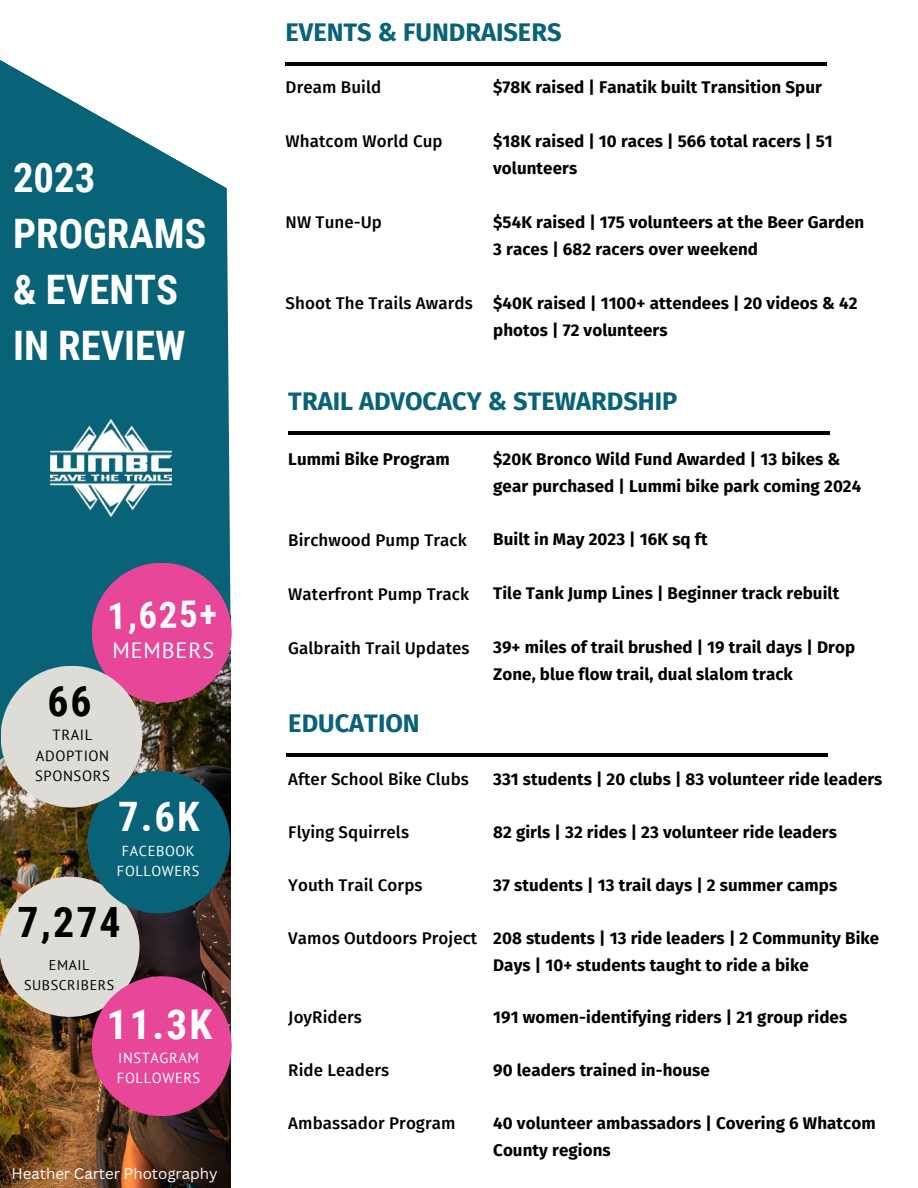
<style>
.page{position:relative;width:918px;height:1188px;background:#fff}
.page>*{position:absolute;margin:0;border:0;box-sizing:border-box;transform-origin:0 0}
.t1{font:700 41.85px "Roboto Condensed";color:#000}
.t2{font:700 41.55px "Roboto Condensed";color:#000}
.t3{font:700 41.1px "Roboto Condensed";color:#fff}
.t4{font:700 40.65px/56.2px "Roboto Condensed";color:#fff}
.t5{font:700 36.6px "Roboto Condensed";color:#fff}
.t6{font:700 25.35px "Fira Sans";color:#086278}
.t7{font:22.05px "PT Sans";letter-spacing:.04em;color:#fff}
.t8{font:700 16.95px/27px "Fira Sans";letter-spacing:.005em;color:#000}
.t9{font:500 16.95px "Fira Sans";letter-spacing:.005em;color:#000}
.t10{font:15px "Canva Sans";color:#fff}
.t11{font:14.7px/20.5px "PT Sans";letter-spacing:.04em;color:#000}
.t12{font:14.55px/20.2px "PT Sans";letter-spacing:.04em;color:#fff}
.t13{font:14.4px/20.1px "PT Sans";letter-spacing:.04em;color:#fff;text-align:center}
.t14{font:14.1px/19.5px "PT Sans";letter-spacing:.04em;color:#000;text-align:center}
</style>
<div class="page">
<img style="left:0;top:1116px;width:230px;height:72px">
<svg style="left:0;top:60px;width:230px;height:503px;fill:#086278"></svg>
<hr style="left:287px;top:753px;width:541px;height:3px;background:#000">
<hr style="left:288px;top:431px;width:541px;height:3px;background:#000">
<hr style="left:286px;top:62px;width:541px;height:4px;background:#000">
<img style="left:13px;top:405px;width:196px;height:125px">
<img style="left:0;top:563px;width:232px;height:553px">
<p class="t4" style="left:13px;top:150px;width:195px">2023<br>PROGRAMS &amp; EVENTS<br>IN REVIEW</p>
<p class="t5" style="left:107px;top:595px;width:111px;rotate:-1deg">1,625+</p>
<p class="t7" style="left:112px;top:635px;width:103px">MEMBERS</p>
<p class="t2" style="left:47px;top:678px;width:46px">66</p>
<p class="t11" style="left:53px;top:724px;width:41px">TRAIL</p>
<p class="t11" style="left:35px;top:745px;width:76px">ADOPTION<br>SPONSORS</p>
<p class="t4" style="left:118px;top:789px;width:83px">7.6K</p>
<p class="t13" style="left:117px;top:841px;width:84px">FACEBOOK<br>FOLLOWERS</p>
<p class="t1" style="left:18px;top:898px;width:105px">7,274</p>
<p class="t14" style="left:24px;top:955px;width:92px">EMAIL<br>SUBSCRIBERS</p>
<p class="t3" style="left:107px;top:1001px;width:107px">11.3K</p>
<p class="t12" style="left:117px;top:1047px;width:85px">INSTAGRAM<br>FOLLOWERS</p>
<p class="t10" style="left:12px;top:1163px;width:208px">Heather Carter Photography</p>
<p class="t6" style="left:286px;top:18px;width:277px">EVENTS &amp; FUNDRAISERS</p>
<p class="t9" style="left:286px;top:77px;width:97px">Dream Build</p>
<p class="t9" style="left:286px;top:131px;width:159px">Whatcom World Cup</p>
<p class="t9" style="left:286px;top:212px;width:98px">NW Tune-Up</p>
<p class="t9" style="left:286px;top:293px;width:189px">Shoot The Trails Awards</p>
<p class="t8" style="left:493px;top:73px;width:330px">$78K raised | Fanatik built Transition Spur</p>
<p class="t8" style="left:493px;top:127px;width:341px">$18K raised | 10 races | 566 total racers | 51 volunteers</p>
<p class="t8" style="left:493px;top:208px;width:373px">$54K raised | 175 volunteers at the Beer Garden</p>
<p class="t8" style="left:493px;top:235px;width:266px">3 races | 682 racers over weekend</p>
<p class="t8" style="left:493px;top:289px;width:366px">$40K raised | 1100+ attendees | 20 videos &amp; 42 photos | 72 volunteers</p>
<p class="t6" style="left:288px;top:386px;width:391px">TRAIL ADVOCACY &amp; STEWARDSHIP</p>
<p class="t8" style="left:288px;top:445px;width:163px">Lummi Bike Program</p>
<p class="t9" style="left:288px;top:530px;width:180px">Birchwood Pump Track</p>
<p class="t9" style="left:288px;top:584px;width:182px">Waterfront Pump Track</p>
<p class="t9" style="left:288px;top:638px;width:183px">Galbraith Trail Updates</p>
<p class="t6" style="left:288px;top:708px;width:133px">EDUCATION</p>
<p class="t9" style="left:288px;top:769px;width:182px">After School Bike Clubs</p>
<p class="t9" style="left:288px;top:822px;width:122px">Flying Squirrels</p>
<p class="t9" style="left:288px;top:875px;width:136px">Youth Trail Corps</p>
<p class="t9" style="left:288px;top:928px;width:190px">Vamos Outdoors Project</p>
<p class="t9" style="left:288px;top:1008px;width:75px">JoyRiders</p>
<p class="t9" style="left:288px;top:1060px;width:103px">Ride Leaders</p>
<p class="t9" style="left:288px;top:1113px;width:169px">Ambassador Program</p>
<p class="t8" style="left:493px;top:445px;width:370px">$20K Bronco Wild Fund Awarded | 13 bikes &amp; gear purchased | Lummi bike park coming 2024</p>
<p class="t8" style="left:493px;top:525px;width:216px">Built in May 2023 | 16K sq ft</p>
<p class="t8" style="left:493px;top:579px;width:348px">Tile Tank Jump Lines | Beginner track rebuilt</p>
<p class="t8" style="left:493px;top:633px;width:364px">39+ miles of trail brushed | 19 trail days | Drop<br>Zone, blue flow trail, dual slalom track</p>
<p class="t8" style="left:493px;top:766px;width:391px">331 students | 20 clubs | 83 volunteer ride leaders</p>
<p class="t8" style="left:493px;top:819px;width:345px">82 girls | 32 rides | 23 volunteer ride leaders</p>
<p class="t8" style="left:493px;top:872px;width:346px">37 students | 13 trail days | 2 summer camps</p>
<p class="t8" style="left:493px;top:925px;width:388px;line-height:26.4px">208 students | 13 ride leaders | 2 Community Bike<br>Days | 10+ students taught to ride a bike</p>
<p class="t8" style="left:493px;top:1004px;width:356px">191 women-identifying riders | 21 group rides</p>
<p class="t8" style="left:493px;top:1057px;width:218px">90 leaders trained in-house</p>
<p class="t8" style="left:493px;top:1110px;width:384px;line-height:26.4px">40 volunteer ambassadors | Covering 6 Whatcom<br>County regions</p>
</div>
